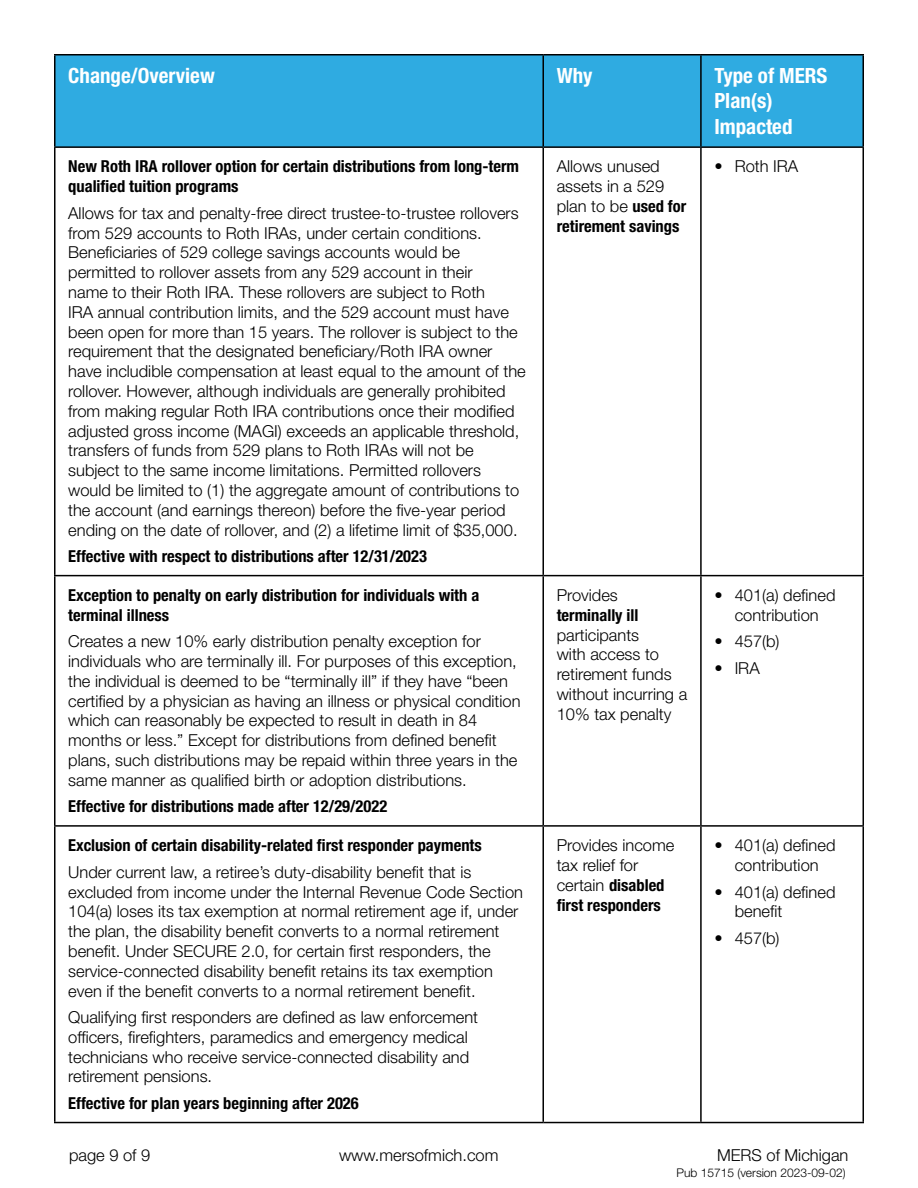
<style>
.page{position:relative;width:918px;height:1188px;background:#fff}
.page>*{position:absolute;margin:0;border:0;box-sizing:border-box;transform-origin:0 0}
.TableHeaders{font:700 condensed 21px/25.2px "Helvetica Neue LT Std";color:#fff}
.BodyText{font:300 16.5px/19.8px "Helvetica Neue LT Std";color:#000}
.BodyText-2{font:700 condensed 16.5px/19.8px "Helvetica Neue LT Std";color:#000}
.BodyText-3{font:300 12px "Helvetica Neue LT Std";color:#000}
.s1{font-weight:700;font-stretch:condensed}
</style>
<div class="page">
<div style="left:56px;top:56px;width:806px;height:90px;background:#2fabe1"></div>
<hr style="left:54px;top:54px;width:489px;height:2px;background:#000">
<hr style="left:54px;top:55px;width:2px;height:91px;background:#000">
<hr style="left:543px;top:54px;width:158px;height:2px;background:#000">
<hr style="left:542px;top:55px;width:2px;height:91px;background:#000">
<hr style="left:701px;top:54px;width:163px;height:2px;background:#000">
<hr style="left:700px;top:55px;width:2px;height:91px;background:#000">
<hr style="left:862px;top:55px;width:2px;height:91px;background:#000">
<hr style="left:54px;top:146px;width:489px;height:2px;background:#000">
<hr style="left:54px;top:148px;width:2px;height:427px;background:#000">
<hr style="left:543px;top:146px;width:158px;height:2px;background:#000">
<hr style="left:542px;top:148px;width:2px;height:427px;background:#000">
<hr style="left:701px;top:146px;width:163px;height:2px;background:#000">
<hr style="left:700px;top:148px;width:2px;height:427px;background:#000">
<hr style="left:862px;top:148px;width:2px;height:427px;background:#000">
<hr style="left:54px;top:575px;width:489px;height:1px;background:#000">
<hr style="left:54px;top:576px;width:2px;height:249px;background:#000">
<hr style="left:543px;top:575px;width:158px;height:1px;background:#000">
<hr style="left:542px;top:576px;width:2px;height:249px;background:#000">
<hr style="left:701px;top:575px;width:163px;height:1px;background:#000">
<hr style="left:700px;top:576px;width:2px;height:249px;background:#000">
<hr style="left:862px;top:576px;width:2px;height:249px;background:#000">
<hr style="left:54px;top:825px;width:489px;height:2px;background:#000">
<hr style="left:54px;top:827px;width:2px;height:295px;background:#000">
<hr style="left:543px;top:825px;width:158px;height:2px;background:#000">
<hr style="left:542px;top:827px;width:2px;height:295px;background:#000">
<hr style="left:701px;top:825px;width:163px;height:2px;background:#000">
<hr style="left:700px;top:827px;width:2px;height:295px;background:#000">
<hr style="left:862px;top:827px;width:2px;height:295px;background:#000">
<hr style="left:54px;top:1122px;width:489px;height:1px;background:#000">
<hr style="left:543px;top:1122px;width:158px;height:1px;background:#000">
<hr style="left:701px;top:1122px;width:163px;height:1px;background:#000">
<p class="TableHeaders" style="left:68px;top:63px;width:148px">Change/Overview</p>
<p class="TableHeaders" style="left:557px;top:63px;width:37px">Why</p>
<p class="TableHeaders" style="left:714px;top:63px;width:115px">Type of MERS<br>Plan(s)<br>Impacted</p>
<p class="BodyText-2" style="left:68px;top:156px;width:452px">New Roth IRA rollover option for certain distributions from long-term qualified tuition programs</p>
<p class="BodyText" style="left:68px;top:203px;width:459px">Allows for tax and penalty-free direct trustee-to-trustee rollovers from 529 accounts to Roth IRAs, under certain conditions.<br>Beneficiaries of 529 college savings accounts would be permitted to rollover assets from any 529 account in their<br>name to their Roth IRA. These rollovers are subject to Roth<br>IRA annual contribution limits, and the 529 account must have been open for more than 15 years. The rollover is subject to the requirement that the designated beneficiary/Roth IRA owner have includible compensation at least equal to the amount of the rollover. However, although individuals are generally prohibited from making regular Roth IRA contributions once their modified adjusted gross income (MAGI) exceeds an applicable threshold, transfers of funds from 529 plans to Roth IRAs will not be subject to the same income limitations. Permitted rollovers would be limited to (1) the aggregate amount of contributions to the account (and earnings thereon) before the five-year period ending on the date of rollover, and (2) a lifetime limit of $35,000.</p>
<p class="BodyText-2" style="left:68px;top:546px;width:360px">Effective with respect to distributions after 12/31/2023</p>
<p class="BodyText" style="left:557px;top:156px;width:131px">Allows unused assets in a 529 plan to be <span class="s1">used for retirement savings</span></p>
<p class="BodyText" style="left:714px;top:156px;width:85px">• Roth IRA</p>
<p class="BodyText-2" style="left:68px;top:585px;width:413px">Exception to penalty on early distribution for individuals with a terminal illness</p>
<p class="BodyText" style="left:68px;top:631px;width:454px">Creates a new 10% early distribution penalty exception for individuals who are terminally ill. For purposes of this exception, the individual is deemed to be “terminally ill” if they have “been certified by a physician as having an illness or physical condition which can reasonably be expected to result in death in 84 months or less.” Except for distributions from defined benefit plans, such distributions may be repaid within three years in the same manner as qualified birth or adoption distributions.</p>
<p class="BodyText-2" style="left:68px;top:796px;width:321px">Effective for distributions made after 12/29/2022</p>
<p class="BodyText-2" style="left:68px;top:835px;width:415px">Exclusion of certain disability-related first responder payments</p>
<p class="BodyText" style="left:68px;top:862px;width:456px">Under current law, a retiree’s duty-disability benefit that is excluded from income under the Internal Revenue Code Section 104(a) loses its tax exemption at normal retirement age if, under the plan, the disability benefit converts to a normal retirement benefit. Under SECURE 2.0, for certain first responders, the service-connected disability benefit retains its tax exemption even if the benefit converts to a normal retirement benefit.</p>
<p class="BodyText" style="left:68px;top:1007px;width:411px">Qualifying first responders are defined as law enforcement officers, firefighters, paramedics and emergency medical technicians who receive service-connected disability and retirement pensions.</p>
<p class="BodyText-2" style="left:68px;top:1093px;width:292px">Effective for plan years beginning after 2026</p>
<p class="BodyText" style="left:557px;top:585px;width:132px">Provides <span class="s1">terminally ill </span>participants<br>with access to retirement funds without incurring a<br>10% tax penalty</p>
<p class="BodyText" style="left:714px;top:585px;width:123px;text-align:center">• 401(a) defined contribution</p>
<p class="BodyText" style="left:714px;top:631px;width:67px">• 457(b)</p>
<p class="BodyText" style="left:714px;top:658px;width:47px">• IRA</p>
<p class="BodyText" style="left:557px;top:835px;width:119px">Provides income tax relief for certain <span class="s1">disabled first responders</span></p>
<p class="BodyText" style="left:714px;top:835px;width:123px;text-align:center">• 401(a) defined contribution</p>
<p class="BodyText" style="left:735px;top:881px;width:102px;text-indent:-20px">• 401(a) defined benefit</p>
<p class="BodyText" style="left:714px;top:928px;width:67px">• 457(b)</p>
<p class="BodyText" style="left:69px;top:1145px;width:83px">page 9 of 9</p>
<p class="BodyText" style="left:339px;top:1145px;width:161px">www.mersofmich.com</p>
<p class="BodyText" style="left:717px;top:1145px;width:133px">MERS of Michigan</p>
<p class="BodyText-3" style="left:677px;top:1166px;width:170px">Pub 15715 (version 2023-09-02)</p>
</div>
